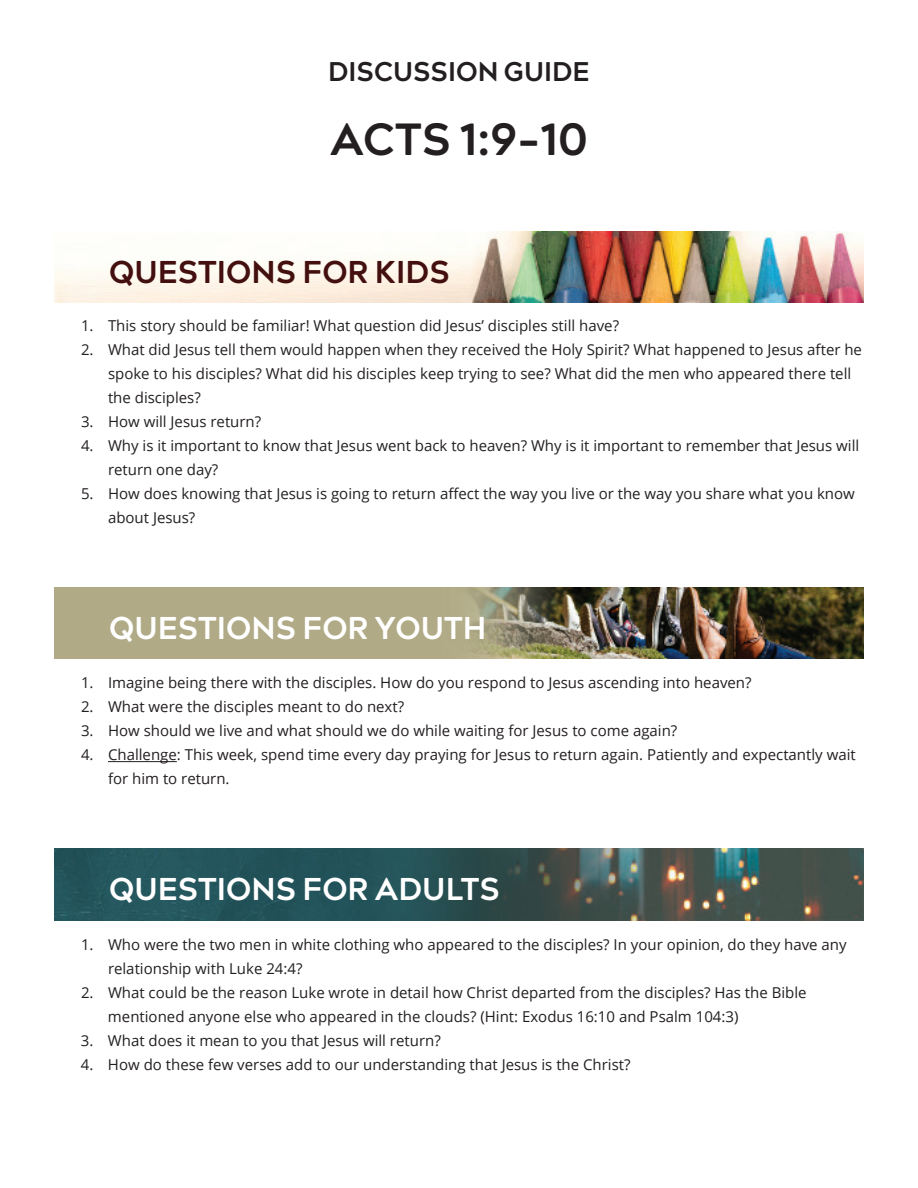
<style>
.page{position:relative;width:918px;height:1188px;background:#fff}
.page>*{position:absolute;margin:0;border:0;box-sizing:border-box;transform-origin:0 0}
.t1{font:700 45px "Acherus Grotesque";color:#231f20}
.t2{font:700 31.5px "Acherus Grotesque";color:#fff}
.t3{font:700 31.5px "Acherus Grotesque";color:#440f0f}
.t4{font:700 27px "Acherus Grotesque";color:#231f20}
.t5{font:15px/24px "Open Sans";color:#231f20}
</style>
<div class="page">
<img style="left:54px;top:231px;width:810px;height:72px">
<hr style="left:108px;top:761px;width:69px;height:1px;background:#231f20">
<img style="left:54px;top:587px;width:810px;height:72px">
<img style="left:54px;top:849px;width:810px;height:71px">
<h3 class="t4" style="left:328px;top:54px;width:263px">DISCUSSION GUIDE</h3>
<h1 class="t1" style="left:330px;top:111px;width:259px">ACTS 1:9-10</h1>
<h2 class="t3" style="left:109px;top:251px;width:342px">QUESTIONS FOR KIDS</h2>
<p class="t5" style="left:81px;top:313px;width:540px">1. This story should be familiar! What question did Jesus’ disciples still have?</p>
<p class="t5" style="left:108px;top:337px;width:756px;text-indent:-27px">2. What did Jesus tell them would happen when they received the Holy Spirit? What happened to Jesus after he spoke to his disciples? What did his disciples keep trying to see? What did the men who appeared there tell the disciples?</p>
<p class="t5" style="left:81px;top:409px;width:182px">3. How will Jesus return?</p>
<p class="t5" style="left:108px;top:433px;width:753px;text-indent:-27px">4. Why is it important to know that Jesus went back to heaven? Why is it important to remember that Jesus will return one day?</p>
<p class="t5" style="left:108px;top:481px;width:748px;text-indent:-27px">5. How does knowing that Jesus is going to return affect the way you live or the way you share what you know about Jesus?</p>
<h2 class="t2" style="left:109px;top:607px;width:379px">QUESTIONS FOR YOUTH</h2>
<p class="t5" style="left:81px;top:671px;width:672px">1. Imagine being there with the disciples. How do you respond to Jesus ascending into heaven?</p>
<p class="t5" style="left:81px;top:695px;width:325px">2. What were the disciples meant to do next?</p>
<p class="t5" style="left:81px;top:719px;width:598px">3. How should we live and what should we do while waiting for Jesus to come again?</p>
<p class="t5" style="left:108px;top:743px;width:749px;text-indent:-27px">4. Challenge: This week, spend time every day praying for Jesus to return again. Patiently and expectantly wait for him to return.</p>
<h2 class="t2" style="left:109px;top:869px;width:392px">QUESTIONS FOR ADULTS</h2>
<p class="t5" style="left:108px;top:932px;width:740px;text-indent:-27px">1. Who were the two men in white clothing who appeared to the disciples? In your opinion, do they have any relationship with Luke 24:4?</p>
<p class="t5" style="left:108px;top:980px;width:700px;text-indent:-27px">2. What could be the reason Luke wrote in detail how Christ departed from the disciples? Has the Bible mentioned anyone else who appeared in the clouds? (Hint: Exodus 16:10 and Psalm 104:3)</p>
<p class="t5" style="left:81px;top:1028px;width:361px">3. What does it mean to you that Jesus will return?</p>
<p class="t5" style="left:81px;top:1052px;width:551px">4. How do these few verses add to our understanding that Jesus is the Christ?</p>
</div>
